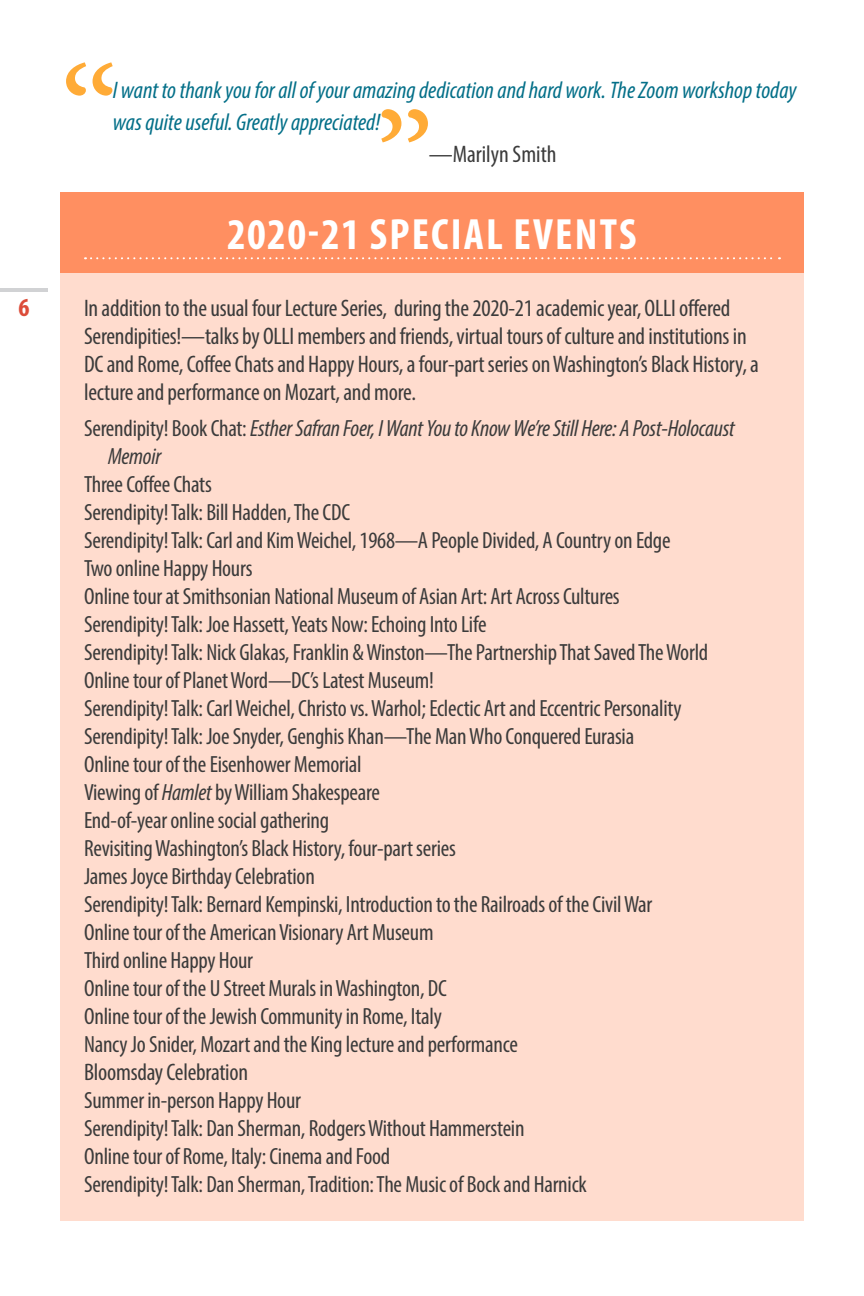
<style>
.page{position:relative;width:864px;height:1296px;background:#fff}
.page>*{position:absolute;margin:0;border:0;box-sizing:border-box;transform-origin:0 0}
.t1{font:144px "Minion Pro";color:#ffab37}
.subhead_blue{font:700 condensed 44px "Myriad Pro";letter-spacing:.05em;color:#fff}
.t2{font:700 condensed 26px "Myriad Pro";color:#dc4c39}
.text_charcoal_gray{font:condensed 24px/28px "Myriad Pro";letter-spacing:-.01em;color:#3b3b3b}
.quote{font:italic condensed 24px/32px "Myriad Pro";color:#036f88}
.special_events_listi{font:condensed 24px "Myriad Pro";letter-spacing:-.01em;color:#3b3b3b}
.quote_attribution{font:condensed 24px "Myriad Pro";color:#3b3b3b}
.special_events_listi-2{font:condensed 23.6px "Myriad Pro";letter-spacing:-.01em;color:#3b3b3b}
.special_events_listi-3{font:italic condensed 23.6px/28px "Myriad Pro";letter-spacing:-.01em;color:#3b3b3b}
.s1{font-style:normal}
.s2{font-style:italic}
</style>
<div class="page">
<hr style="left:0;top:288px;width:48px;height:4px;background:#d1d2d4">
<div style="left:60px;top:192px;width:744px;height:82px;background:#ff8f61"></div>
<svg style="left:85px;top:257px;width:695px;height:2px"></svg>
<div style="left:60px;top:274px;width:744px;height:947px;background:#ffdcce"></div>
<p class="t2" style="left:18px;top:291px;width:13px">6</p>
<p class="t1" style="left:60px;top:23px;width:60px">‘‘</p>
<p class="quote" style="left:113px;top:74px;width:685px">I want to thank you for all of your amazing dedication and hard work. The Zoom workshop today was quite useful. Greatly appreciated!</p>
<p class="quote_attribution" style="left:429px;top:140px;width:129px">—Marilyn Smith</p>
<p class="t1" style="left:434px;top:182px;width:60px;rotate:-180deg">‘‘</p>
<p class="subhead_blue" style="left:227px;top:207px;width:411px">2020-21 SPECIAL EVENTS</p>
<p class="text_charcoal_gray" style="left:84px;top:293px;width:677px">In addition to the usual four Lecture Series, during the 2020-21 academic year, OLLI offered Serendipities!—talks by OLLI members and friends, virtual tours of culture and institutions in DC and Rome, Coffee Chats and Happy Hours, a four-part series on Washington’s Black History, a lecture and performance on Mozart, and more.</p>
<p class="special_events_listi-3" style="left:108px;top:414px;width:628px;text-indent:-24px"><span class="s1">Serendipity! Book Chat:</span> Esther Safran Foer, I Want You to Know We’re Still Here: A Post-Holocaust<br>Memoir</p>
<p class="special_events_listi-2" style="left:84px;top:470px;width:129px">Three Coffee Chats</p>
<p class="special_events_listi-2" style="left:84px;top:498px;width:268px">Serendipity! Talk: Bill Hadden, The CDC</p>
<p class="special_events_listi-2" style="left:84px;top:526px;width:588px">Serendipity! Talk: Carl and Kim Weichel, 1968—A People Divided, A Country on Edge</p>
<p class="special_events_listi-2" style="left:84px;top:554px;width:170px">Two online Happy Hours</p>
<p class="special_events_listi-2" style="left:84px;top:582px;width:537px">Online tour at Smithsonian National Museum of Asian Art: Art Across Cultures</p>
<p class="special_events_listi-2" style="left:84px;top:610px;width:404px">Serendipity! Talk: Joe Hassett, Yeats Now: Echoing Into Life</p>
<p class="special_events_listi-2" style="left:84px;top:638px;width:626px">Serendipity! Talk: Nick Glakas, Franklin &amp; Winston—The Partnership That Saved The World</p>
<p class="special_events_listi-2" style="left:84px;top:666px;width:351px">Online tour of Planet Word—DC’s Latest Museum!</p>
<p class="special_events_listi-2" style="left:84px;top:694px;width:599px">Serendipity! Talk: Carl Weichel, Christo vs. Warhol; Eclectic Art and Eccentric Personality</p>
<p class="special_events_listi-2" style="left:84px;top:722px;width:552px">Serendipity! Talk: Joe Snyder, Genghis Khan—The Man Who Conquered Eurasia</p>
<p class="special_events_listi-2" style="left:84px;top:750px;width:279px">Online tour of the Eisenhower Memorial</p>
<p class="special_events_listi-2" style="left:84px;top:778px;width:297px">Viewing of <span class="s2">Hamlet</span> by William Shakespeare</p>
<p class="special_events_listi-2" style="left:84px;top:806px;width:247px">End-of-year online social gathering</p>
<p class="special_events_listi-2" style="left:84px;top:834px;width:373px">Revisiting Washington’s Black History, four-part series</p>
<p class="special_events_listi-2" style="left:84px;top:862px;width:232px">James Joyce Birthday Celebration</p>
<p class="special_events_listi-2" style="left:84px;top:890px;width:570px">Serendipity! Talk: Bernard Kempinski, Introduction to the Railroads of the Civil War</p>
<p class="special_events_listi-2" style="left:84px;top:918px;width:351px">Online tour of the American Visionary Art Museum</p>
<p class="special_events_listi-2" style="left:84px;top:946px;width:171px">Third online Happy Hour</p>
<p class="special_events_listi-2" style="left:84px;top:974px;width:364px">Online tour of the U Street Murals in Washington, DC</p>
<p class="special_events_listi-2" style="left:84px;top:1002px;width:359px">Online tour of the Jewish Community in Rome, Italy</p>
<p class="special_events_listi-2" style="left:84px;top:1030px;width:435px">Nancy Jo Snider, Mozart and the King lecture and performance</p>
<p class="special_events_listi" style="left:84px;top:1057px;width:166px">Bloomsday Celebration</p>
<p class="special_events_listi-2" style="left:84px;top:1086px;width:218px">Summer in-person Happy Hour</p>
<p class="special_events_listi-2" style="left:84px;top:1114px;width:442px">Serendipity! Talk: Dan Sherman, Rodgers Without Hammerstein</p>
<p class="special_events_listi-2" style="left:84px;top:1142px;width:308px">Online tour of Rome, Italy: Cinema and Food</p>
<p class="special_events_listi-2" style="left:84px;top:1170px;width:504px">Serendipity! Talk: Dan Sherman, Tradition: The Music of Bock and Harnick</p>
</div>
